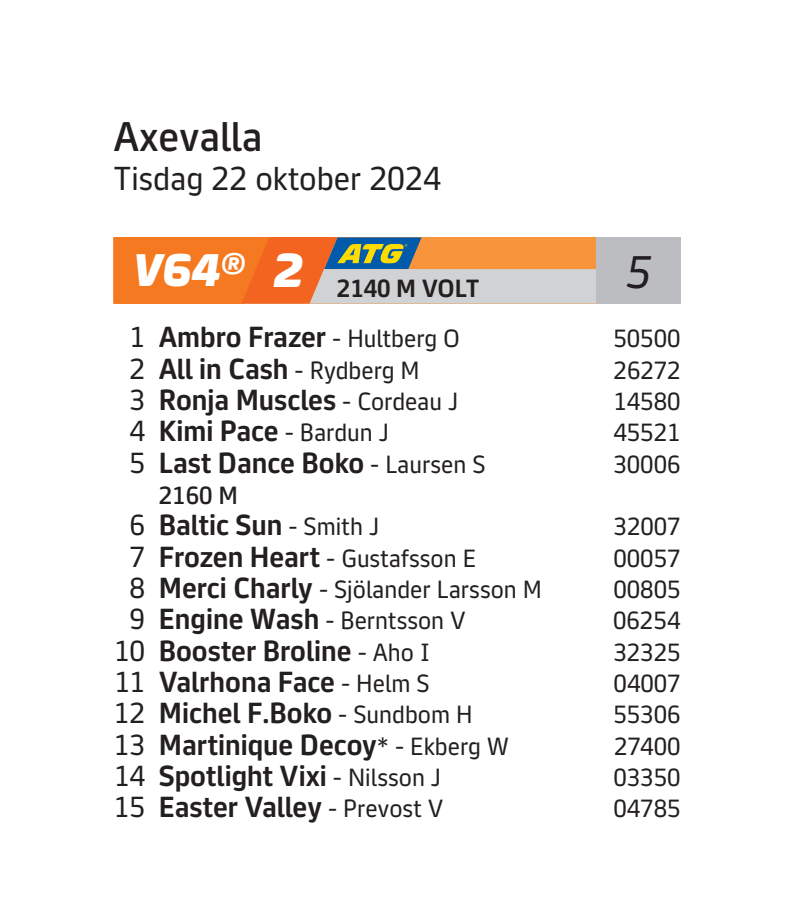
<style>
.page{position:relative;width:794px;height:908px;background:#fff}
.page>*{position:absolute;margin:0;border:0;box-sizing:border-box;transform-origin:0 0}
.t1{font:46px "ATG Rubrik";color:#fff}
.t2{font:44px "ATG Rubrik";color:#fff}
.t3{font:italic 44px "ATG Text";color:#231f20}
.t4{font:500 40px "ATG Text";color:#231f20}
.t5{font:32px "ATG Text";color:#231f20}
.HorseAndRider{font:700 28px "ATG Text";color:#231f20}
.S_REKORD{font:28px "ATG Text";letter-spacing:-.005em;color:#231f20}
.S_REKORD-2{font:24px "ATG Text";color:#231f20}
.HorseAndRider-2{font:24px "ATG Text";color:#231f20}
.t6{font:700 24px "ATG Text";color:#231f20}
.Distance{font:500 24px "ATG Text";color:#231f20}
.s1{font-weight:400;font-size:24px}
.s2{font-weight:700;font-size:28px}
</style>
<div class="page">
<div style="left:595px;top:237px;width:85px;height:66px;background:#bcbdc0"></div>
<svg style="left:113px;top:237px;width:483px;height:66px;background:#dc9662"></svg>
<p class="t4" style="left:113px;top:113px;width:151px">Axevalla</p>
<p class="t5" style="left:113px;top:159px;width:329px">Tisdag 22 oktober 2024</p>
<p class="t2" style="left:134px;top:244px;width:112px">V64®</p>
<p class="t1" style="left:274px;top:243px;width:30px">2</p>
<p class="t6" style="left:337px;top:274px;width:144px">2140 M VOLT</p>
<p class="t3" style="left:626px;top:246px;width:26px">5</p>
<p class="S_REKORD" style="left:129px;top:320px;width:17px">1</p>
<p class="HorseAndRider" style="left:159px;top:320px;width:303px">Ambro Frazer <span class="s1">- Hultberg O</span></p>
<p class="S_REKORD-2" style="left:613px;top:324px;width:69px">50500</p>
<p class="S_REKORD" style="left:129px;top:352px;width:17px">2</p>
<p class="HorseAndRider" style="left:159px;top:351px;width:262px">All in Cash <span class="s1">- Rydberg M</span></p>
<p class="S_REKORD-2" style="left:613px;top:356px;width:68px">26272</p>
<p class="S_REKORD" style="left:129px;top:383px;width:17px">3</p>
<p class="HorseAndRider" style="left:159px;top:383px;width:301px">Ronja Muscles <span class="s1">- Cordeau J</span></p>
<p class="S_REKORD-2" style="left:613px;top:387px;width:68px">14580</p>
<p class="S_REKORD" style="left:129px;top:414px;width:17px">4</p>
<p class="HorseAndRider" style="left:159px;top:414px;width:232px">Kimi Pace <span class="s1">- Bardun J</span></p>
<p class="S_REKORD-2" style="left:613px;top:418px;width:69px">45521</p>
<p class="S_REKORD" style="left:129px;top:446px;width:17px">5</p>
<p class="HorseAndRider" style="left:159px;top:445px;width:328px">Last Dance Boko <span class="s1">- Laursen S</span></p>
<p class="S_REKORD-2" style="left:613px;top:449px;width:69px">30006</p>
<p class="Distance" style="left:159px;top:481px;width:81px">2160 M</p>
<p class="S_REKORD" style="left:129px;top:508px;width:17px">6</p>
<p class="HorseAndRider" style="left:159px;top:508px;width:222px">Baltic Sun <span class="s1">- Smith J</span></p>
<p class="S_REKORD-2" style="left:613px;top:512px;width:68px">32007</p>
<p class="S_REKORD" style="left:129px;top:540px;width:17px">7</p>
<p class="HorseAndRider-2" style="left:159px;top:543px;width:319px"><span class="s2">Frozen Heart</span> - Gustafsson E</p>
<p class="S_REKORD-2" style="left:613px;top:543px;width:69px">00057</p>
<p class="S_REKORD" style="left:129px;top:571px;width:17px">8</p>
<p class="HorseAndRider-2" style="left:159px;top:575px;width:385px"><span class="s2">Merci Charly</span> - Sjölander Larsson M</p>
<p class="S_REKORD-2" style="left:613px;top:575px;width:69px">00805</p>
<p class="S_REKORD" style="left:129px;top:602px;width:17px">9</p>
<p class="HorseAndRider-2" style="left:159px;top:606px;width:309px"><span class="s2">Engine Wash</span> - Berntsson V</p>
<p class="S_REKORD-2" style="left:613px;top:606px;width:69px">06254</p>
<p class="S_REKORD" style="left:114px;top:633px;width:33px">10</p>
<p class="HorseAndRider" style="left:159px;top:633px;width:273px">Booster Broline <span class="s1">- Aho I</span></p>
<p class="S_REKORD-2" style="left:613px;top:637px;width:69px">32325</p>
<p class="S_REKORD" style="left:114px;top:665px;width:32px">11</p>
<p class="HorseAndRider" style="left:159px;top:664px;width:272px">Valrhona Face <span class="s1">- Helm S</span></p>
<p class="S_REKORD-2" style="left:613px;top:669px;width:68px">04007</p>
<p class="S_REKORD" style="left:114px;top:696px;width:33px">12</p>
<p class="HorseAndRider" style="left:159px;top:696px;width:315px">Michel F.Boko <span class="s1">- Sundbom H</span></p>
<p class="S_REKORD-2" style="left:613px;top:700px;width:69px">55306</p>
<p class="S_REKORD" style="left:114px;top:727px;width:33px">13</p>
<p class="HorseAndRider" style="left:159px;top:727px;width:352px">Martinique Decoy<span class="s1">* - Ekberg W</span></p>
<p class="S_REKORD-2" style="left:614px;top:731px;width:68px">27400</p>
<p class="S_REKORD" style="left:114px;top:759px;width:33px">14</p>
<p class="HorseAndRider" style="left:159px;top:758px;width:284px">Spotlight Vixi <span class="s1">- Nilsson J</span></p>
<p class="S_REKORD-2" style="left:613px;top:762px;width:69px">03350</p>
<p class="S_REKORD" style="left:114px;top:790px;width:33px">15</p>
<p class="HorseAndRider" style="left:159px;top:789px;width:286px">Easter Valley <span class="s1">- Prevost V</span></p>
<p class="S_REKORD-2" style="left:613px;top:794px;width:69px">04785</p>
</div>
